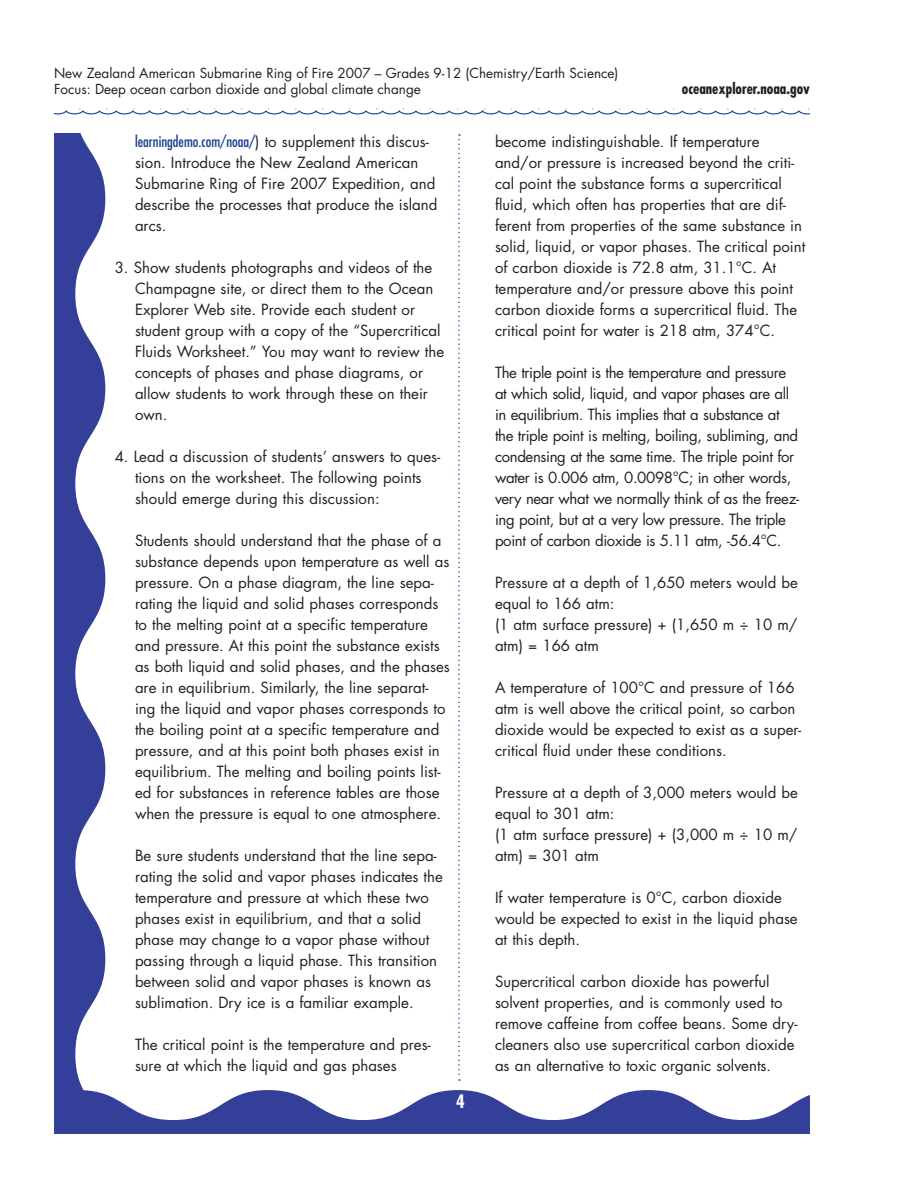
<style>
.page{position:relative;width:918px;height:1188px;background:#fff}
.page>*{position:absolute;margin:0;border:0;box-sizing:border-box;transform-origin:0 0}
.LP__txt{font:15px/21px "Futura";color:#231f20}
.LP__txt-2{font:15px/21px "Futura";letter-spacing:-.025em;color:#231f20}
.t1{font:700 condensed 15px "Futura";color:#231f20}
.t2{font:13.5px/16.2px "Futura";color:#231f20}
.s1{font-stretch:condensed;color:#1b3f94}
</style>
<div class="page">
<svg style="left:54px;top:134px;width:51px;height:956px;fill:#343f9a"></svg>
<svg style="left:54px;top:108px;width:756px;height:7px"></svg>
<svg style="left:458px;top:134px;width:2px;height:947px"></svg>
<svg style="left:54px;top:1090px;width:756px;height:44px"></svg>
<p class="t2" style="left:54px;top:65px;width:566px">New Zealand American Submarine Ring of Fire 2007 – Grades 9-12 (Chemistry/Earth Science)<br>Focus: Deep ocean carbon dioxide and global climate change</p>
<p class="t1" style="left:682px;top:79px;width:130px">oceanexplorer.noaa.gov</p>
<p class="LP__txt" style="left:135px;top:131px;width:304px"><span class="s1">learningdemo.com/noaa/</span>) to supplement this discus&shy;sion. Introduce the New Zealand American Submarine Ring of Fire 2007 Expedition, and describe the processes that produce the island arcs.</p>
<p class="LP__txt" style="left:135px;top:257px;width:311px;text-indent:-20px">3. Show students photographs and videos of the Champagne site, or direct them to the Ocean Explorer Web site. Provide each student or student group with a copy of the “Supercritical Fluids Worksheet.” You may want to review the concepts of phases and phase diagrams, or allow students to work through these on their own.</p>
<p class="LP__txt" style="left:135px;top:446px;width:307px;text-indent:-20px">4. Lead a discussion of students’ answers to ques&shy;tions on the worksheet. The following points should emerge during this discussion:</p>
<p class="LP__txt" style="left:135px;top:530px;width:316px">Students should understand that the phase of a substance depends upon temperature as well as pressure. On a phase diagram, the line sepa&shy;rating the liquid and solid phases corresponds to the melting point at a specific temperature and pressure. At this point the substance exists as both liquid and solid phases, and the phases are in equilibrium. Similarly, the line separat&shy;ing the liquid and vapor phases corresponds to the boiling point at a specific temperature and pressure, and at this point both phases exist in equilibrium. The melting and boiling points list&shy;ed for substances in reference tables are those when the pressure is equal to one atmosphere.</p>
<p class="LP__txt" style="left:135px;top:845px;width:309px">Be sure students understand that the line sepa&shy;rating the solid and vapor phases indicates the temperature and pressure at which these two phases exist in equilibrium, and that a solid phase may change to a vapor phase without passing through a liquid phase. This transition between solid and vapor phases is known as sublimation. Dry ice is a familiar example.</p>
<p class="LP__txt" style="left:135px;top:1034px;width:297px">The critical point is the temperature and pres&shy;sure at which the liquid and gas phases</p>
<p class="LP__txt" style="left:495px;top:131px;width:312px">become indistinguishable. If temperature and/or pressure is increased beyond the criti&shy;cal point the substance forms a supercritical fluid, which often has properties that are dif&shy;ferent from properties of the same substance in solid, liquid, or vapor phases. The critical point of carbon dioxide is 72.8 atm, 31.1°C. At temperature and/or pressure above this point carbon dioxide forms a supercritical fluid. The critical point for water is 218 atm, 374°C.</p>
<p class="LP__txt-2" style="left:495px;top:362px;width:306px">The triple point is the temperature and pressure at which solid, liquid, and vapor phases are all in equilibrium. This implies that a substance at the triple point is melting, boiling, subliming, and condensing at the same time. The triple point for water is 0.006 atm, 0.0098°C; in other words, very near what we normally think of as the freez&shy;ing point, but at a very low pressure. The triple point of carbon dioxide is 5.11 atm, -56.4°C.</p>
<p class="LP__txt" style="left:495px;top:572px;width:304px">Pressure at a depth of 1,650 meters would be equal to 166 atm:</p>
<p class="LP__txt" style="left:495px;top:614px;width:304px">(1 atm surface pressure) + (1,650 m ÷ 10 m/ atm) = 166 atm</p>
<p class="LP__txt" style="left:495px;top:677px;width:308px">A temperature of 100°C and pressure of 166 atm is well above the critical point, so carbon dioxide would be expected to exist as a super&shy;critical fluid under these conditions.</p>
<p class="LP__txt" style="left:495px;top:782px;width:304px">Pressure at a depth of 3,000 meters would be equal to 301 atm:</p>
<p class="LP__txt" style="left:495px;top:824px;width:304px">(1 atm surface pressure) + (3,000 m ÷ 10 m/ atm) = 301 atm</p>
<p class="LP__txt" style="left:495px;top:887px;width:304px">If water temperature is 0°C, carbon dioxide would be expected to exist in the liquid phase at this depth.</p>
<p class="LP__txt" style="left:495px;top:971px;width:304px">Supercritical carbon dioxide has powerful solvent properties, and is commonly used to remove caffeine from coffee beans. Some dry&shy;cleaners also use supercritical carbon dioxide as an alternative to toxic organic solvents.</p>
</div>
